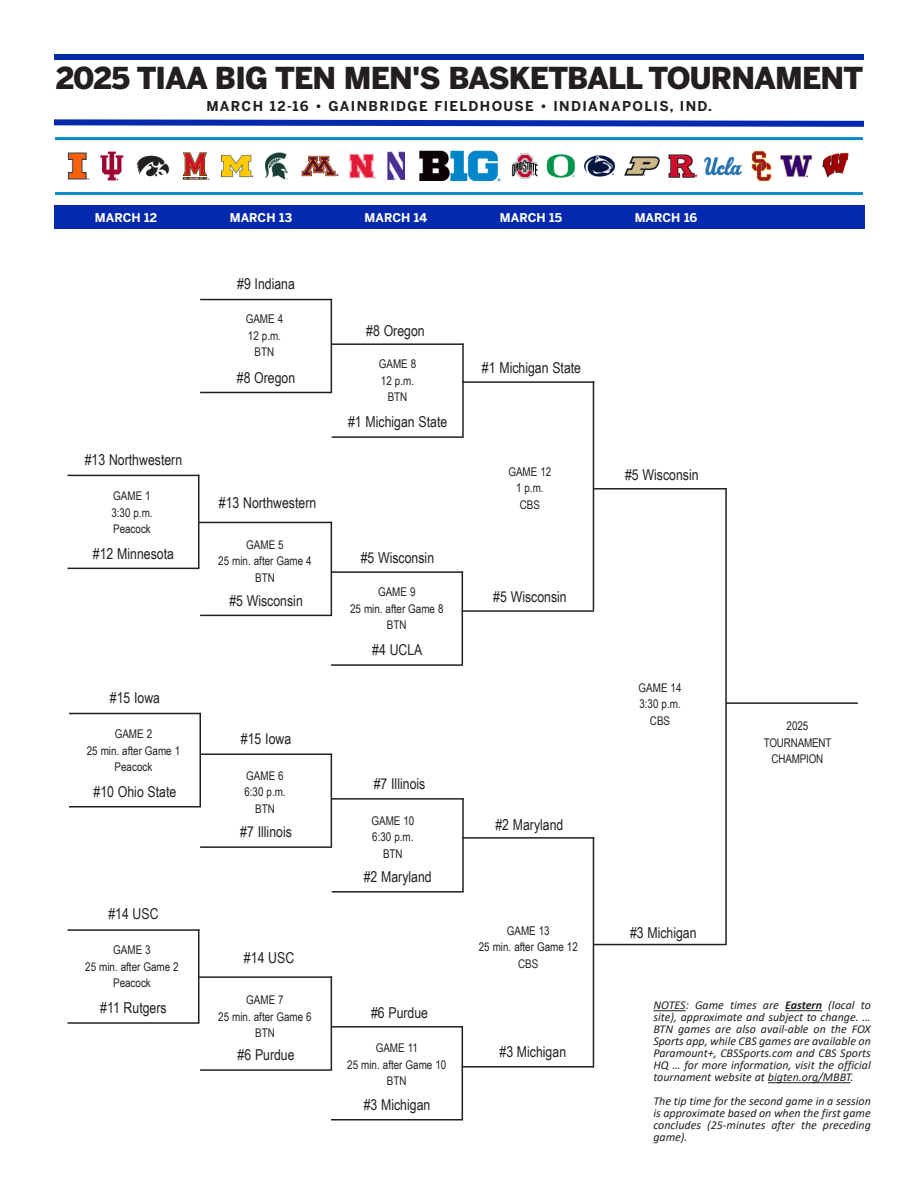
<style>
.page{position:relative;width:918px;height:1188px;background:#fff}
.page>*{position:absolute;margin:0;border:0;box-sizing:border-box;transform-origin:0 0}
.t1{font:900 30px "Benton Sans";letter-spacing:-.03em;color:#231f20}
.t2{font:15px "Arial Narrow";color:#231f20}
.t3{font:700 13.5px "Benton Sans";letter-spacing:.1em;color:#231f20}
.t4{font:italic 12px/12px "Calibri";color:#231f20;text-align:justify}
.t5{font:12px "Arial Narrow";color:#231f20}
.t6{font:700 12px "Benton Sans";color:#fff}
.s1{font-weight:700}
</style>
<div class="page">
<div style="left:54px;top:54px;width:810px;height:6px;background:#0429ad"></div>
<svg style="left:54px;top:119px;width:810px;height:8px;background:#425ec1"></svg>
<hr style="left:331px;top:754px;width:1px;height:93px;background:#231f20">
<hr style="left:200px;top:753px;width:132px;height:2px;background:#231f20">
<hr style="left:200px;top:846px;width:132px;height:2px;background:#231f20">
<hr style="left:198px;top:929px;width:1px;height:94px;background:#231f20">
<hr style="left:68px;top:929px;width:131px;height:2px;background:#231f20">
<hr style="left:68px;top:1022px;width:131px;height:2px;background:#231f20">
<hr style="left:331px;top:976px;width:1px;height:94px;background:#231f20">
<hr style="left:199px;top:976px;width:133px;height:2px;background:#231f20">
<hr style="left:200px;top:1069px;width:132px;height:2px;background:#231f20">
<hr style="left:462px;top:798px;width:2px;height:93px;background:#231f20">
<hr style="left:332px;top:798px;width:132px;height:2px;background:#231f20">
<hr style="left:332px;top:891px;width:132px;height:2px;background:#231f20">
<hr style="left:462px;top:1026px;width:1px;height:93px;background:#231f20">
<hr style="left:331px;top:1026px;width:132px;height:2px;background:#231f20">
<hr style="left:331px;top:1119px;width:132px;height:1px;background:#231f20">
<hr style="left:331px;top:299px;width:1px;height:93px;background:#231f20">
<hr style="left:200px;top:299px;width:132px;height:1px;background:#231f20">
<hr style="left:200px;top:392px;width:132px;height:1px;background:#231f20">
<hr style="left:198px;top:475px;width:1px;height:93px;background:#231f20">
<hr style="left:68px;top:475px;width:131px;height:1px;background:#231f20">
<hr style="left:68px;top:568px;width:131px;height:1px;background:#231f20">
<hr style="left:331px;top:522px;width:1px;height:93px;background:#231f20">
<hr style="left:198px;top:522px;width:134px;height:1px;background:#231f20">
<hr style="left:200px;top:615px;width:132px;height:1px;background:#231f20">
<hr style="left:462px;top:344px;width:2px;height:93px;background:#231f20">
<hr style="left:332px;top:343px;width:132px;height:2px;background:#231f20">
<hr style="left:332px;top:436px;width:132px;height:2px;background:#231f20">
<hr style="left:462px;top:571px;width:1px;height:94px;background:#231f20">
<hr style="left:331px;top:571px;width:132px;height:2px;background:#231f20">
<hr style="left:331px;top:664px;width:132px;height:2px;background:#231f20">
<hr style="left:462px;top:610px;width:132px;height:2px;background:#231f20">
<hr style="left:462px;top:381px;width:132px;height:2px;background:#231f20">
<hr style="left:593px;top:381px;width:1px;height:229px;background:#231f20">
<hr style="left:594px;top:488px;width:133px;height:2px;background:#231f20">
<hr style="left:462px;top:1066px;width:132px;height:2px;background:#231f20">
<hr style="left:462px;top:837px;width:132px;height:2px;background:#231f20">
<hr style="left:593px;top:837px;width:1px;height:231px;background:#231f20">
<hr style="left:594px;top:944px;width:132px;height:1px;background:#231f20">
<hr style="left:725px;top:488px;width:2px;height:457px;background:#231f20">
<hr style="left:726px;top:702px;width:132px;height:2px;background:#231f20">
<img style="left:56px;top:137px;width:807px;height:92px">
<hr style="left:653px;top:1010px;width:33px;height:1px;background:#231f20">
<hr style="left:785px;top:1010px;width:37px;height:1px;background:#231f20">
<hr style="left:768px;top:1082px;width:83px;height:1px;background:#231f20">
<hr style="left:199px;top:713px;width:2px;height:93px;background:#231f20">
<hr style="left:69px;top:806px;width:132px;height:2px;background:#231f20">
<hr style="left:69px;top:713px;width:132px;height:1px;background:#231f20">
<p class="t1" style="left:56px;top:60px;width:809px">2025 TIAA BIG TEN MEN'S BASKETBALL TOURNAMENT</p>
<p class="t3" style="left:206px;top:99px;width:507px">MARCH 12-16 • GAINBRIDGE FIELDHOUSE • INDIANAPOLIS, IND.</p>
<p class="t6" style="left:95px;top:210px;width:64px">MARCH 12</p>
<p class="t6" style="left:230px;top:210px;width:64px">MARCH 13</p>
<p class="t6" style="left:365px;top:210px;width:64px">MARCH 14</p>
<p class="t6" style="left:500px;top:210px;width:64px">MARCH 15</p>
<p class="t6" style="left:635px;top:210px;width:64px">MARCH 16</p>
<p class="t2" style="left:85px;top:448px;width:99px">#13 Northwestern</p>
<p class="t5" style="left:113px;top:487px;width:39px">GAME 1</p>
<p class="t5" style="left:111px;top:504px;width:43px">3:30 p.m.</p>
<p class="t5" style="left:113px;top:520px;width:39px">Peacock</p>
<p class="t2" style="left:93px;top:542px;width:83px">#12 Minnesota</p>
<p class="t2" style="left:110px;top:687px;width:52px">#15 Iowa</p>
<p class="t5" style="left:115px;top:725px;width:39px">GAME 2</p>
<p class="t5" style="left:87px;top:742px;width:95px">25 min. after Game 1</p>
<p class="t5" style="left:115px;top:758px;width:39px">Peacock</p>
<p class="t2" style="left:94px;top:781px;width:84px">#10 Ohio State</p>
<p class="t2" style="left:108px;top:903px;width:52px">#14 USC</p>
<p class="t5" style="left:113px;top:941px;width:39px">GAME 3</p>
<p class="t5" style="left:85px;top:958px;width:95px">25 min. after Game 2</p>
<p class="t5" style="left:113px;top:974px;width:39px">Peacock</p>
<p class="t2" style="left:100px;top:997px;width:68px">#11 Rutgers</p>
<p class="t2" style="left:237px;top:273px;width:59px">#9 Indiana</p>
<p class="t5" style="left:246px;top:310px;width:39px">GAME 4</p>
<p class="t5" style="left:248px;top:327px;width:35px">12 p.m.</p>
<p class="t5" style="left:255px;top:343px;width:21px">BTN</p>
<p class="t2" style="left:237px;top:366px;width:60px">#8 Oregon</p>
<p class="t2" style="left:219px;top:491px;width:99px">#13 Northwestern</p>
<p class="t5" style="left:246px;top:535px;width:39px">GAME 5</p>
<p class="t5" style="left:218px;top:552px;width:95px">25 min. after Game 4</p>
<p class="t5" style="left:255px;top:568px;width:21px">BTN</p>
<p class="t2" style="left:229px;top:589px;width:75px">#5 Wisconsin</p>
<p class="t2" style="left:241px;top:728px;width:52px">#15 Iowa</p>
<p class="t5" style="left:246px;top:767px;width:39px">GAME 6</p>
<p class="t5" style="left:244px;top:783px;width:43px">6:30 p.m.</p>
<p class="t5" style="left:255px;top:800px;width:21px">BTN</p>
<p class="t2" style="left:240px;top:821px;width:53px">#7 Illinois</p>
<p class="t2" style="left:244px;top:947px;width:52px">#14 USC</p>
<p class="t5" style="left:246px;top:991px;width:39px">GAME 7</p>
<p class="t5" style="left:218px;top:1008px;width:95px">25 min. after Game 6</p>
<p class="t5" style="left:255px;top:1024px;width:21px">BTN</p>
<p class="t2" style="left:238px;top:1044px;width:59px">#6 Purdue</p>
<p class="t2" style="left:366px;top:320px;width:60px">#8 Oregon</p>
<p class="t5" style="left:379px;top:355px;width:39px">GAME 8</p>
<p class="t5" style="left:381px;top:372px;width:35px">12 p.m.</p>
<p class="t5" style="left:388px;top:388px;width:21px">BTN</p>
<p class="t2" style="left:348px;top:411px;width:101px">#1 Michigan State</p>
<p class="t2" style="left:361px;top:547px;width:75px">#5 Wisconsin</p>
<p class="t5" style="left:378px;top:583px;width:39px">GAME 9</p>
<p class="t5" style="left:350px;top:600px;width:95px">25 min. after Game 8</p>
<p class="t5" style="left:387px;top:616px;width:21px">BTN</p>
<p class="t2" style="left:372px;top:639px;width:52px">#4 UCLA</p>
<p class="t2" style="left:374px;top:773px;width:53px">#7 Illinois</p>
<p class="t5" style="left:371px;top:812px;width:44px">GAME 10</p>
<p class="t5" style="left:372px;top:828px;width:43px">6:30 p.m.</p>
<p class="t5" style="left:383px;top:845px;width:21px">BTN</p>
<p class="t2" style="left:364px;top:866px;width:70px">#2 Maryland</p>
<p class="t2" style="left:371px;top:1002px;width:59px">#6 Purdue</p>
<p class="t5" style="left:376px;top:1039px;width:44px">GAME 11</p>
<p class="t5" style="left:347px;top:1056px;width:101px">25 min. after Game 10</p>
<p class="t5" style="left:387px;top:1072px;width:21px">BTN</p>
<p class="t2" style="left:364px;top:1094px;width:68px">#3 Michigan</p>
<p class="t2" style="left:482px;top:357px;width:101px">#1 Michigan State</p>
<p class="t5" style="left:508px;top:463px;width:44px">GAME 12</p>
<p class="t5" style="left:516px;top:479px;width:29px">1 p.m.</p>
<p class="t5" style="left:520px;top:496px;width:22px">CBS</p>
<p class="t2" style="left:493px;top:586px;width:75px">#5 Wisconsin</p>
<p class="t2" style="left:495px;top:814px;width:70px">#2 Maryland</p>
<p class="t5" style="left:507px;top:922px;width:44px">GAME 13</p>
<p class="t5" style="left:479px;top:938px;width:101px">25 min. after Game 12</p>
<p class="t5" style="left:518px;top:955px;width:22px">CBS</p>
<p class="t2" style="left:500px;top:1041px;width:68px">#3 Michigan</p>
<p class="t2" style="left:625px;top:464px;width:75px">#5 Wisconsin</p>
<p class="t5" style="left:639px;top:679px;width:44px">GAME 14</p>
<p class="t5" style="left:639px;top:695px;width:43px">3:30 p.m.</p>
<p class="t5" style="left:650px;top:712px;width:22px">CBS</p>
<p class="t2" style="left:630px;top:922px;width:68px">#3 Michigan</p>
<p class="t5" style="left:787px;top:717px;width:23px">2025</p>
<p class="t5" style="left:764px;top:734px;width:69px">TOURNAMENT</p>
<p class="t5" style="left:772px;top:750px;width:53px">CHAMPION</p>
<p class="t4" style="left:653px;top:999px;width:219px">NOTES: Game times are <span class="s1">Eastern</span> (local to site), approximate and subject to change. … BTN games are also avail-able on the FOX Sports app, while CBS games are available on Paramount+, CBSSports.com and CBS Sports HQ … for more information, visit the official tournament website at bigten.org/MBBT.</p>
<p class="t4" style="left:653px;top:1095px;width:219px">The tip time for the second game in a session is approximate based on when the first game concludes (25-minutes after the preceding game).</p>
</div>
